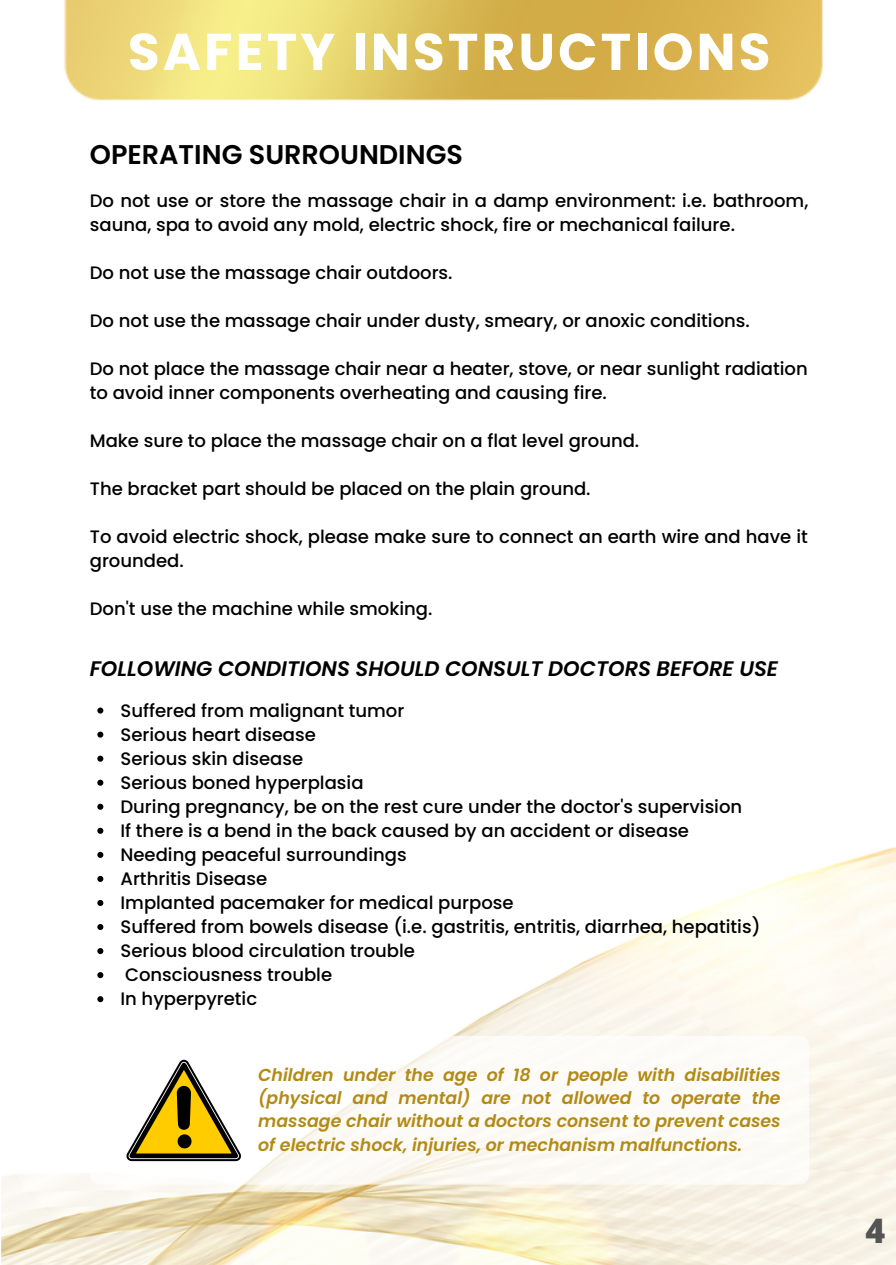
<style>
.page{position:relative;width:896px;height:1265px;background:#fff}
.page>*{position:absolute;margin:0;border:0;box-sizing:border-box;transform-origin:0 0}
.t1{font:700 51.6px "Poppins";letter-spacing:.06em;color:#fff}
.t2{font:800 33.6px "Open Sans";color:#545454}
.t3{font:600 27px "Poppins";color:#000}
.t4{font:italic 600 21px "Poppins";color:#000}
.t5{font:500 18px/24px "Poppins";color:#000}
.t6{font:italic 600 17.4px/23.1px "Poppins";color:#b38a15;text-align:justify}
</style>
<div class="page">
<img style="left:1px;top:709px;width:895px;height:555px">
<img style="left:64px;top:0;width:759px;height:101px">
<div style="left:90px;top:1035px;width:719px;height:149px;background:#fdfbf7;border-radius:10px"></div>
<svg style="left:126px;top:1059px;width:115px;height:102px"></svg>
<svg style="left:97px;top:707px;width:6px;height:6px"></svg>
<svg style="left:97px;top:731px;width:6px;height:6px"></svg>
<svg style="left:97px;top:755px;width:6px;height:6px"></svg>
<svg style="left:97px;top:779px;width:6px;height:6px"></svg>
<svg style="left:97px;top:803px;width:6px;height:6px"></svg>
<svg style="left:97px;top:827px;width:6px;height:6px"></svg>
<svg style="left:97px;top:852px;width:6px;height:6px"></svg>
<svg style="left:97px;top:876px;width:6px;height:6px"></svg>
<svg style="left:97px;top:900px;width:6px;height:6px"></svg>
<svg style="left:97px;top:924px;width:6px;height:6px"></svg>
<svg style="left:97px;top:948px;width:6px;height:6px"></svg>
<svg style="left:97px;top:972px;width:6px;height:6px"></svg>
<svg style="left:97px;top:996px;width:6px;height:6px"></svg>
<h1 class="t1" style="left:128px;top:16px;width:644px">SAFETY INSTRUCTIONS</h1>
<h3 class="t3" style="left:90px;top:136px;width:374px">OPERATING SURROUNDINGS</h3>
<p class="t5" style="left:90px;top:188px;width:720px">Do not use or store the massage chair in a damp environment: i.e. bathroom, sauna, spa to avoid any mold, electric shock, fire or mechanical failure.</p>
<p class="t5" style="left:90px;top:260px;width:364px">Do not use the massage chair outdoors.</p>
<p class="t5" style="left:90px;top:308px;width:661px">Do not use the massage chair under dusty, smeary, or anoxic conditions.</p>
<p class="t5" style="left:90px;top:356px;width:719px">Do not place the massage chair near a heater, stove, or near sunlight radiation to avoid inner components overheating and causing fire.</p>
<p class="t5" style="left:90px;top:429px;width:551px">Make sure to place the massage chair on a flat level ground.</p>
<p class="t5" style="left:90px;top:477px;width:502px">The bracket part should be placed on the plain ground.</p>
<p class="t5" style="left:90px;top:525px;width:719px">To avoid electric shock, please make sure to connect an earth wire and have it grounded.</p>
<p class="t5" style="left:90px;top:597px;width:344px">Don't use the machine while smoking.</p>
<p class="t4" style="left:90px;top:654px;width:689px">FOLLOWING CONDITIONS SHOULD CONSULT DOCTORS BEFORE USE</p>
<p class="t5" style="left:120px;top:698px;width:641px">Suffered from malignant tumor<br>Serious heart disease<br>Serious skin disease<br>Serious boned hyperplasia<br>During pregnancy, be on the rest cure under the doctor's supervision<br>If there is a bend in the back caused by an accident or disease Needing peaceful surroundings<br>Arthritis Disease<br>Implanted pacemaker for medical purpose<br>Suffered from bowels disease (i.e. gastritis, entritis, diarrhea, hepatitis)<br>Serious blood circulation trouble<br>Consciousness trouble<br>In hyperpyretic</p>
<p class="t6" style="left:258px;top:1063px;width:524px">Children under the age of 18 or people with disabilities (physical and mental) are not allowed to operate the massage chair without a doctors consent to prevent cases of electric shock, injuries, or mechanism malfunctions.</p>
<h2 class="t2" style="left:865px;top:1207px;width:21px">4</h2>
</div>
